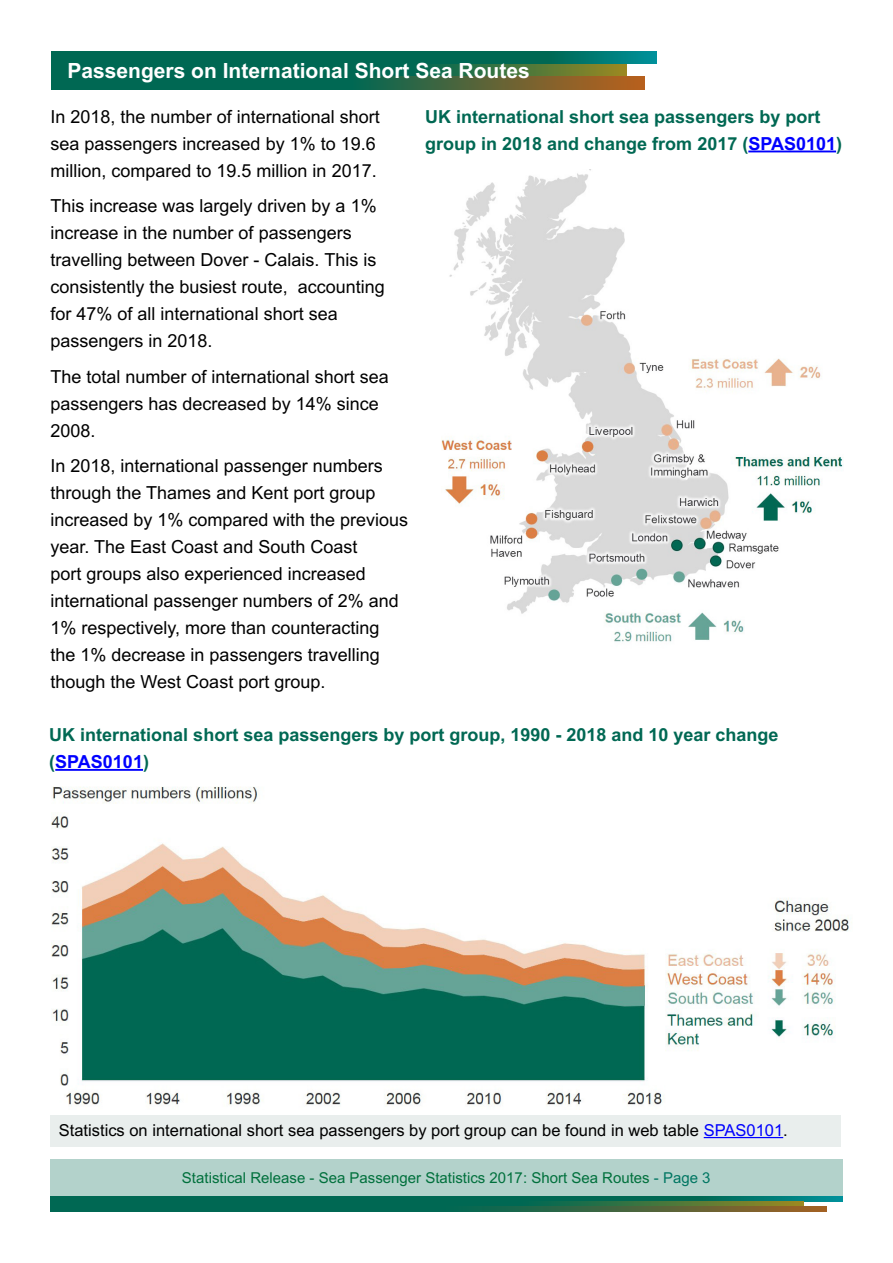
<style>
.page{position:relative;width:893px;height:1263px;background:#fff}
.page>*{position:absolute;margin:0;border:0;box-sizing:border-box;transform-origin:0 0}
.t1{font:700 21px "Arial";color:#fff}
.t2{font:18px/27px "Arial";color:#000}
.t3{font:700 18px/27px "Arial";color:#006853}
.t4{font:700 18px "Arial";color:#00f}
.t5{font:16.5px "Arial";color:#000}
.t6{font:15px "Arial";color:#00703c}
.s1{color:#00f}
.s2{color:#006853}
.s3{color:#007662}
</style>
<div class="page">
<div style="left:50px;top:1160px;width:792px;height:36px;background:#b3d2cb"></div>
<svg style="left:50px;top:1196px;width:792px;height:5px;background:#006b59"></svg>
<svg style="left:50px;top:1201px;width:753px;height:5px;background:#1b6d4a"></svg>
<svg style="left:50px;top:1206px;width:777px;height:6px;background:#256647"></svg>
<svg style="left:52px;top:64px;width:575px;height:13px;background:#1c6d49"></svg>
<svg style="left:52px;top:51px;width:605px;height:13px;background:#006b59"></svg>
<svg style="left:52px;top:77px;width:593px;height:13px;background:#306544"></svg>
<hr style="left:748px;top:151px;width:88px;height:1px;background:#00f">
<img style="left:441px;top:170px;width:403px;height:472px">
<hr style="left:55px;top:769px;width:88px;height:2px;background:#00f">
<img style="left:51px;top:786px;width:801px;height:320px">
<div style="left:50px;top:1115px;width:791px;height:31px;background:#e9eeed"></div>
<hr style="left:704px;top:1137px;width:79px;height:1px;background:#00f">
<p class="t1" style="left:68px;top:56px;width:464px">Passengers on International Short Sea Routes</p>
<p class="t2" style="left:51px;top:103px;width:331px">In 2018, the number of international short sea passengers increased by 1% to 19.6 million, compared to 19.5 million in 2017.</p>
<p class="t2" style="left:51px;top:192px;width:336px">This increase was largely driven by a 1% increase in the number of passengers travelling between Dover - Calais. This is consistently the busiest route, accounting for 47% of all international short sea passengers in 2018.</p>
<p class="t2" style="left:51px;top:363px;width:340px">The total number of international short sea passengers has decreased by 14% since<br>2008.</p>
<p class="t2" style="left:51px;top:452px;width:359px">In 2018, international passenger numbers through the Thames and Kent port group increased by 1% compared with the previous year. The East Coast and South Coast<br>port groups also experienced increased international passenger numbers of 2% and 1% respectively, more than counteracting the 1% decrease in passengers travelling though the West Coast port group.</p>
<p class="t3" style="left:425px;top:103px;width:418px">UK international short sea passengers by port group in 2018 and change from 2017 (<span class="s1">SPAS0101</span>)</p>
<p class="t3" style="left:49px;top:721px;width:731px">UK international short sea passengers by port group, 1990 - 2018 and 10 year change</p>
<p class="t4" style="left:49px;top:749px;width:101px"><span class="s2">(</span>SPAS0101<span class="s2">)</span></p>
<p class="t5" style="left:59px;top:1119px;width:730px">Statistics on international short sea passengers by port group can be found in web table <span class="s1">SPAS0101</span>.</p>
<p class="t6" style="left:182px;top:1168px;width:530px">Statistical Release - Sea Passenger Statistics 2017: Short Sea Routes <span class="s3">- Page 3</span></p>
</div>
